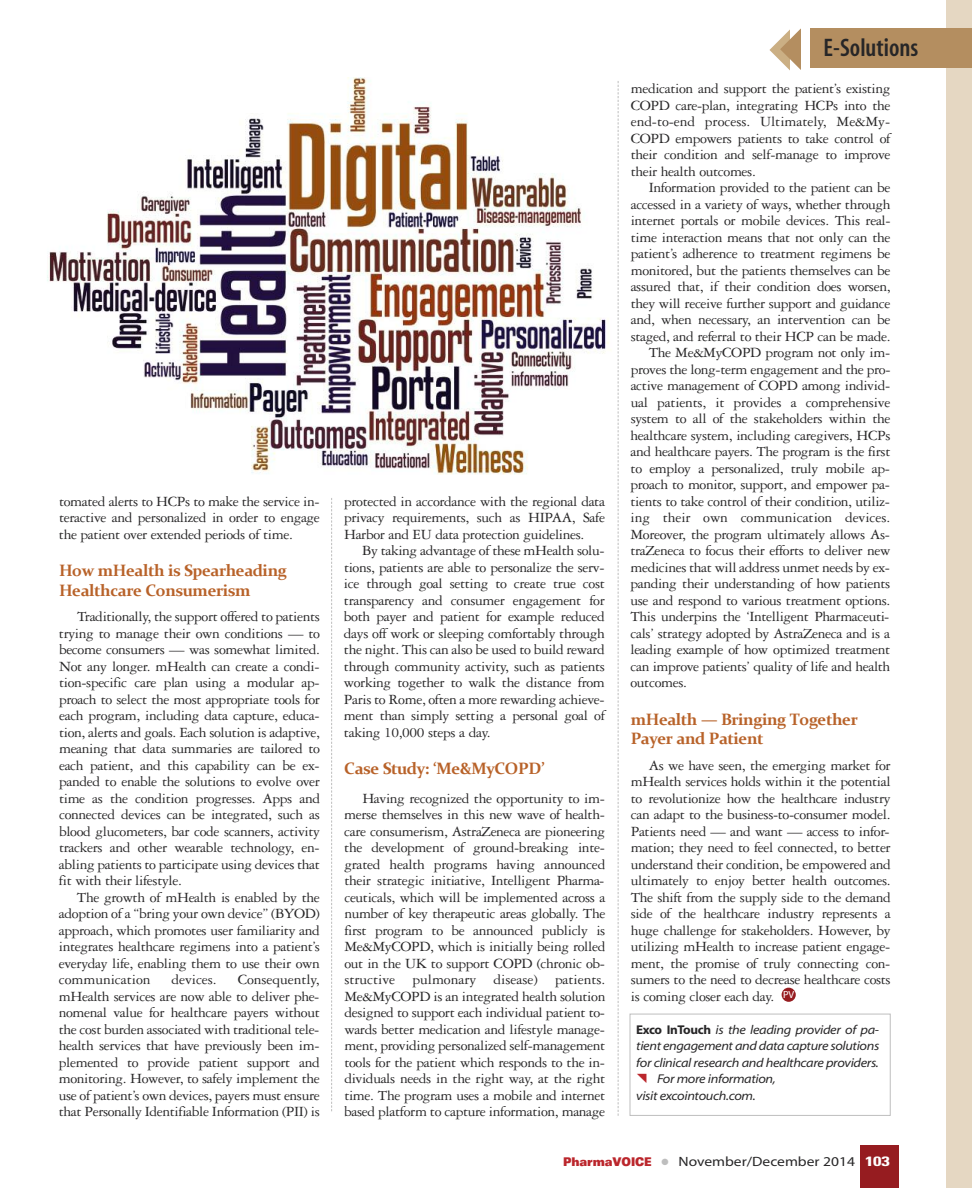
<style>
.page{position:relative;width:972px;height:1188px;background:#fff}
.page>*{position:absolute;margin:0;border:0;box-sizing:border-box;transform-origin:0 0}
.t1{font:25.5px "Myriad MM 565 wt 300 wd";color:#272627}
.t2{font:700 16.5px/19.5px "Constantia";letter-spacing:-.025em;color:#b86229}
.t3{font:15px/16.5px "Garamond Three";letter-spacing:-.025em;color:#272627;text-align:justify}
.t4{font:15px "Garamond Three";letter-spacing:-.005em;color:#272627}
.t5{font:13.5px "Myriad MM 400 wt 600 wd";color:#272627;scale:1.15 1}
.t6{font:12.75px "Myriad MM It 215 wt 700 wd";letter-spacing:-.025em;color:#272627}
.s1{font-family:"Myriad MM 700 wt 600 wd"}
.s2{font-family:"Univers";font-weight:900;font-stretch:expanded;font-size:12px;color:#bb262c}
.s3{color:#bebebe}
.s4{font-family:"Univers";font-weight:700;font-stretch:condensed;color:#fff}
</style>
<div class="page">
<div style="left:860px;top:1145px;width:39px;height:43px;background:#961c20"></div>
<div style="left:946px;top:0;width:26px;height:1188px;background:#e5d7c2"></div>
<svg style="left:769px;top:29px;width:32px;height:42px"></svg>
<div style="left:810px;top:28px;width:162px;height:40px;background:#b48e60"></div>
<svg style="left:781px;top:988px;width:14px;height:14px"></svg>
<div style="left:782px;top:988px;width:14px;height:14px;background:#961c20;border-radius:7px"></div>
<svg style="left:331px;top:498px;width:1px;height:613px"></svg>
<div style="left:630px;top:1014px;width:261px;height:102px;border:1px solid #bebebe"></div>
<img style="left:47px;top:78px;width:571px;height:396px">
<svg style="left:618px;top:81px;width:1px;height:1035px"></svg>
<p class="t3" style="left:59px;top:494px;width:262px">tomated alerts to HCPs to make the service in&shy;teractive and personalized in order to engage the patient over extended periods of time.</p>
<p class="t2" style="left:59px;top:561px;width:229px">How mHealth is Spearheading<br>Healthcare Consumerism</p>
<p class="t3" style="left:59px;top:610px;width:263px;text-indent:18px">Traditionally, the support offered to patients trying to manage their own conditions — to become consumers — was somewhat limited.<br>Not any longer. mHealth can create a condi&shy;tion-specific care plan using a modular ap&shy;proach to select the most appropriate tools for each program, including data capture, educa&shy;tion, alerts and goals. Each solution is adaptive, meaning that data summaries are tailored to each patient, and this capability can be ex&shy;panded to enable the solutions to evolve over time as the condition progresses. Apps and connected devices can be integrated, such as blood glucometers, bar code scanners, activity trackers and other wearable technology, en&shy;abling patients to participate using devices that fit with their lifestyle.</p>
<p class="t3" style="left:59px;top:890px;width:263px;text-indent:18px">The growth of mHealth is enabled by the adoption of a “bring your own device” (BYOD) approach, which promotes user familiarity and integrates healthcare regimens into a patient’s everyday life, enabling them to use their own communication</p>
<p class="t3" style="left:59px;top:973px;width:263px;text-indent:179px">Consequently, mHealth services are now able to deliver phe&shy;nomenal value for healthcare payers without the cost burden associated with traditional tele&shy;health services that have previously been im&shy;plemented to provide patient support and monitoring. However, to safely implement the use of patient’s own devices, payers must ensure that Personally Identifiable Information (PII) is</p>
<p class="t4" style="left:171px;top:975px;width:47px">devices.</p>
<p class="t3" style="left:344px;top:494px;width:262px">protected in accordance with the regional data privacy requirements, such as HIPAA, Safe Harbor and EU data protection guidelines.</p>
<p class="t3" style="left:344px;top:544px;width:263px;text-indent:18px">By taking advantage of these mHealth solu&shy;tions, patients are able to personalize the serv&shy;ice through goal setting to create true cost transparency and consumer engagement for both payer and patient for example reduced days off work or sleeping comfortably through the night. This can also be used to build reward through community activity, such as patients working together to walk the distance from Paris to Rome, often a more rewarding achieve&shy;ment than simply setting a personal goal of taking 10,000 steps a day.</p>
<p class="t2" style="left:344px;top:759px;width:202px">Case Study: ‘Me&amp;MyCOPD’</p>
<p class="t3" style="left:344px;top:791px;width:263px;text-indent:18px">Having recognized the opportunity to im&shy;merse themselves in this new wave of health&shy;care consumerism, AstraZeneca are pioneering the development of ground-breaking inte&shy;grated health programs having announced their strategic initiative, Intelligent Pharma&shy;ceuticals, which will be implemented across a number of key therapeutic areas globally. The first program to be announced publicly is Me&amp;MyCOPD, which is initially being rolled out in the UK to support COPD (chronic ob&shy;structive pulmonary disease) patients.<br>Me&amp;MyCOPD is an integrated health solution designed to support each individual patient to&shy;wards better medication and lifestyle manage&shy;ment, providing personalized self-management tools for the patient which responds to the in&shy;dividuals needs in the right way, at the right time. The program uses a mobile and internet based platform to capture information, manage</p>
<h1 class="t1" style="left:824px;top:39px;width:96px">E-Solutions</h1>
<p class="t3" style="left:631px;top:82px;width:261px">medication and support the patient’s existing COPD care-plan, integrating HCPs into the end-to-end process. Ultimately, Me&amp;My-COPD empowers patients to take control of their condition and self-manage to improve their health outcomes.</p>
<p class="t3" style="left:649px;top:181px;width:243px">Information provided to the patient can be</p>
<p class="t3" style="left:631px;top:197px;width:261px">accessed in a variety of ways, whether through</p>
<p class="t3" style="left:631px;top:214px;width:261px">internet portals or mobile devices. This real-</p>
<p class="t3" style="left:631px;top:230px;width:261px">time interaction means that not only can the</p>
<p class="t3" style="left:631px;top:247px;width:261px">patient’s adherence to treatment regimens be</p>
<p class="t3" style="left:631px;top:263px;width:261px">monitored, but the patients themselves can be</p>
<p class="t3" style="left:631px;top:280px;width:261px">assured that, if their condition does worsen,</p>
<p class="t3" style="left:631px;top:296px;width:261px">they will receive further support and guidance</p>
<p class="t3" style="left:631px;top:313px;width:261px">and, when necessary, an intervention can be</p>
<p class="t3" style="left:631px;top:329px;width:261px">staged, and referral to their HCP can be made.</p>
<p class="t3" style="left:649px;top:346px;width:243px">The Me&amp;MyCOPD program not only im-</p>
<p class="t3" style="left:631px;top:362px;width:261px">proves the long-term engagement and the pro-</p>
<p class="t3" style="left:631px;top:379px;width:261px">active management of COPD among individ-</p>
<p class="t3" style="left:631px;top:395px;width:261px">ual patients, it provides a comprehensive</p>
<p class="t3" style="left:631px;top:412px;width:261px">system to all of the stakeholders within the</p>
<p class="t3" style="left:631px;top:428px;width:261px">healthcare system, including caregivers, HCPs</p>
<p class="t3" style="left:631px;top:445px;width:261px">and healthcare payers. The program is the first</p>
<p class="t3" style="left:631px;top:461px;width:261px">to employ a personalized, truly mobile ap-</p>
<p class="t3" style="left:631px;top:478px;width:261px">proach to monitor, support, and empower pa-</p>
<p class="t3" style="left:631px;top:494px;width:261px">tients to take control of their condition, utiliz-</p>
<p class="t4" style="left:631px;top:513px;width:261px">ing their own communication devices.</p>
<p class="t3" style="left:631px;top:527px;width:261px">Moreover, the program ultimately allows As-</p>
<p class="t3" style="left:630px;top:544px;width:261px">traZeneca to focus their efforts to deliver new</p>
<p class="t3" style="left:630px;top:560px;width:261px">medicines that will address unmet needs by ex-</p>
<p class="t3" style="left:630px;top:577px;width:261px">panding their understanding of how patients</p>
<p class="t3" style="left:630px;top:593px;width:261px">use and respond to various treatment options.</p>
<p class="t3" style="left:630px;top:610px;width:260px">This underpins the ‘Intelligent Pharmaceuti-</p>
<p class="t3" style="left:630px;top:626px;width:261px">cals’ strategy adopted by AstraZeneca and is a</p>
<p class="t3" style="left:630px;top:643px;width:261px">leading example of how optimized treatment</p>
<p class="t3" style="left:630px;top:659px;width:261px">can improve patients’ quality of life and health</p>
<p class="t3" style="left:631px;top:676px;width:58px">outcomes.</p>
<p class="t2" style="left:631px;top:709px;width:229px">mHealth — Bringing Together<br>Payer and Patient</p>
<p class="t3" style="left:631px;top:758px;width:262px;text-indent:18px">As we have seen, the emerging market for mHealth services holds within it the potential to revolutionize how the healthcare industry can adapt to the business-to-consumer model.<br>Patients need — and want — access to infor&shy;mation; they need to feel connected, to better understand their condition, be empowered and ultimately to enjoy better health outcomes.<br>The shift from the supply side to the demand side of the healthcare industry represents a huge challenge for stakeholders. However, by utilizing mHealth to increase patient engage&shy;ment, the promise of truly connecting con&shy;sumers to the need to decrease healthcare costs is coming closer each day. <sup>PV</sup></p>
<p class="t6" style="left:636px;top:1025px;width:244px"><span class="s1">Exco InTouch</span> is the leading provider of pa-</p>
<p class="t6" style="left:636px;top:1041px;width:245px">tient engagement and data capture solutions</p>
<p class="t6" style="left:636px;top:1058px;width:244px">for clinical research and healthcare providers.</p>
<p class="t6" style="left:657px;top:1074px;width:120px">For more information,</p>
<p class="t6" style="left:636px;top:1091px;width:121px">visit excointouch.com.</p>
<p class="t5" style="left:563px;top:1156px;width:286px"><span class="s2">PharmaVOICE</span> <span class="s3">●</span> November/December 2014 <span class="s4">103</span></p>
</div>
